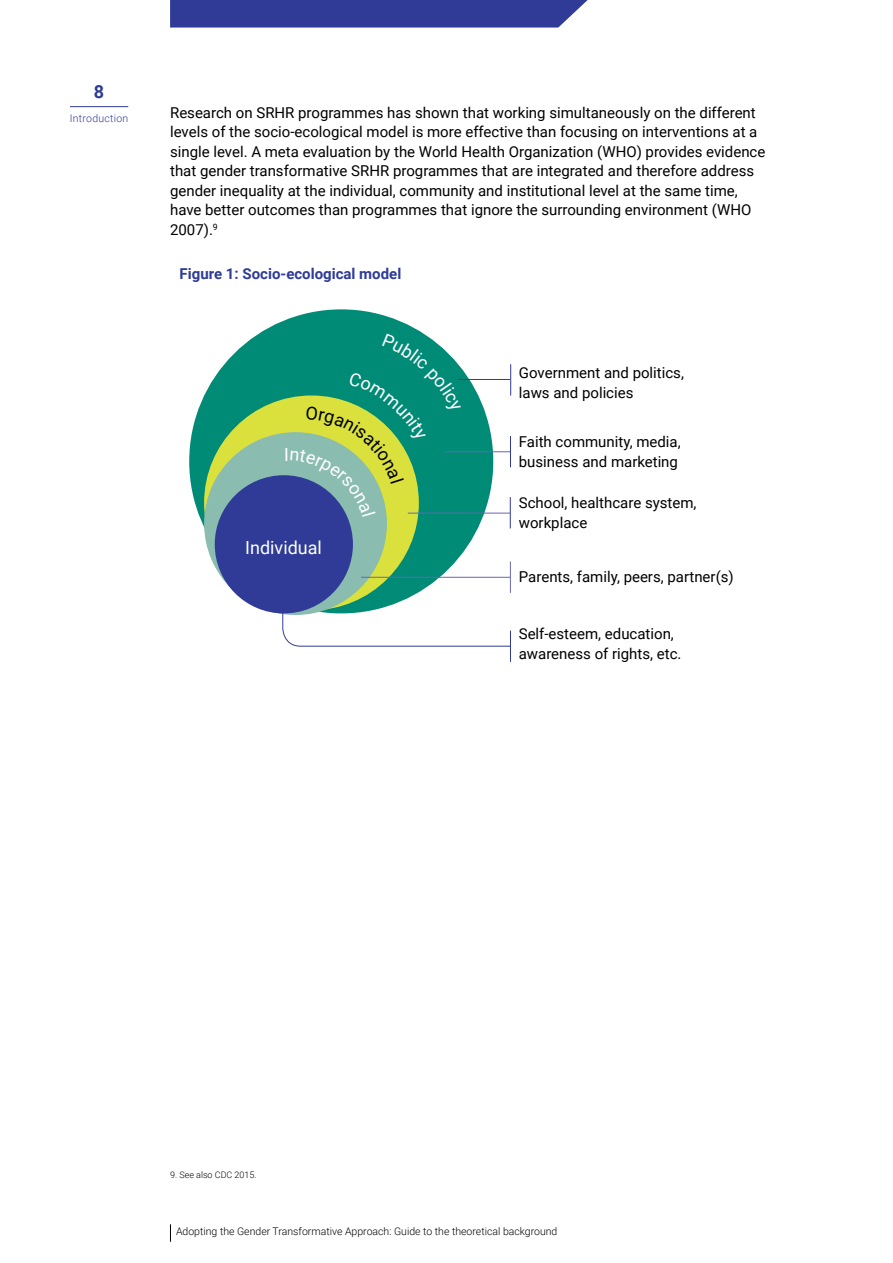
<style>
.page{position:relative;width:893px;height:1263px;background:#fff}
.page>*{position:absolute;margin:0;border:0;box-sizing:border-box;transform-origin:0 0}
.t1{font:18px "Roboto";color:#fff}
.t2{font:700 18px "Roboto";color:#2f3b97}
.t3{font:15px/19.5px "Roboto";color:#000}
.t4{font:700 15px "Roboto";color:#2f3b97}
.t5{font:300 10.5px "Roboto";color:#000}
.t6{font:300 10.5px "Roboto";letter-spacing:.025em;color:#2f3b97}
.t7{font:300 9px "Roboto";color:#000}
</style>
<div class="page">
<svg style="left:170px;top:1224px;width:1px;height:18px"></svg>
<hr style="left:70px;top:106px;width:58px;height:1px;background:#2f3b97">
<svg style="left:170px;top:0;width:418px;height:28px;background:#39449c"></svg>
<div style="left:189px;top:309px;width:304px;height:304px;background:#008b77;border-radius:50%"></div>
<div style="left:204px;top:395px;width:215px;height:215px;background:#dbe13c;border-radius:50%"></div>
<div style="left:204px;top:432px;width:183px;height:183px;background:#8abcb0;border-radius:50%"></div>
<div style="left:215px;top:475px;width:138px;height:138px;background:#2f3b97;border-radius:50%"></div>
<svg style="left:282px;top:606px;width:228px;height:41px"></svg>
<hr style="left:361px;top:577px;width:149px;height:1px;background:#6667af">
<hr style="left:408px;top:513px;width:136px;height:1px;background:#6667af">
<hr style="left:444px;top:451px;width:122px;height:1px;background:#6667af">
<hr style="left:458px;top:379px;width:119px;height:1px;background:#2f3b97">
<div style="left:510px;top:489px;width:209px;height:47px;background:#fff"></div>
<div style="left:510px;top:428px;width:234px;height:47px;background:#fff"></div>
<div style="left:510px;top:359px;width:185px;height:47px;background:#fff"></div>
<hr style="left:510px;top:364px;width:1px;height:32px;background:#2f3b97">
<hr style="left:510px;top:436px;width:1px;height:31px;background:#2f3b97">
<hr style="left:510px;top:497px;width:1px;height:31px;background:#2f3b97">
<hr style="left:510px;top:561px;width:1px;height:32px;background:#6667af">
<hr style="left:510px;top:630px;width:1px;height:32px;background:#2f3b97">
<svg style="left:286px;top:333px;width:175px;height:184px"></svg>
<p class="t2" style="left:94px;top:79px;width:12px">8</p>
<p class="t6" style="left:70px;top:111px;width:60px">Introduction</p>
<p class="t3" style="left:170px;top:102px;width:597px">Research on SRHR programmes has shown that working simultaneously on the different levels of the socio-ecological model is more effective than focusing on interventions at a single level. A meta evaluation by the World Health Organization (WHO) provides evidence that gender transformative SRHR programmes that are integrated and therefore address gender inequality at the individual, community and institutional level at the same time, have better outcomes than programmes that ignore the surrounding environment (WHO 2007).<sup>9</sup></p>
<p class="t4" style="left:180px;top:263px;width:223px">Figure 1: Socio-ecological model</p>
<p class="t1" style="left:245px;top:535px;width:78px">Individual</p>
<p class="t3" style="left:519px;top:363px;width:167px">Government and politics, laws and policies</p>
<p class="t3" style="left:519px;top:432px;width:163px">Faith community, media, business and marketing</p>
<p class="t3" style="left:519px;top:493px;width:179px">School, healthcare system, workplace</p>
<p class="t3" style="left:519px;top:566px;width:216px">Parents, family, peers, partner(s)</p>
<p class="t3" style="left:519px;top:623px;width:164px">Self-esteem, education, awareness of rights, etc.</p>
<p class="t7" style="left:170px;top:1168px;width:88px">9. See also CDC 2015.</p>
<p class="t5" style="left:176px;top:1224px;width:383px">Adopting the Gender Transformative Approach: Guide to the theoretical background</p>
</div>
